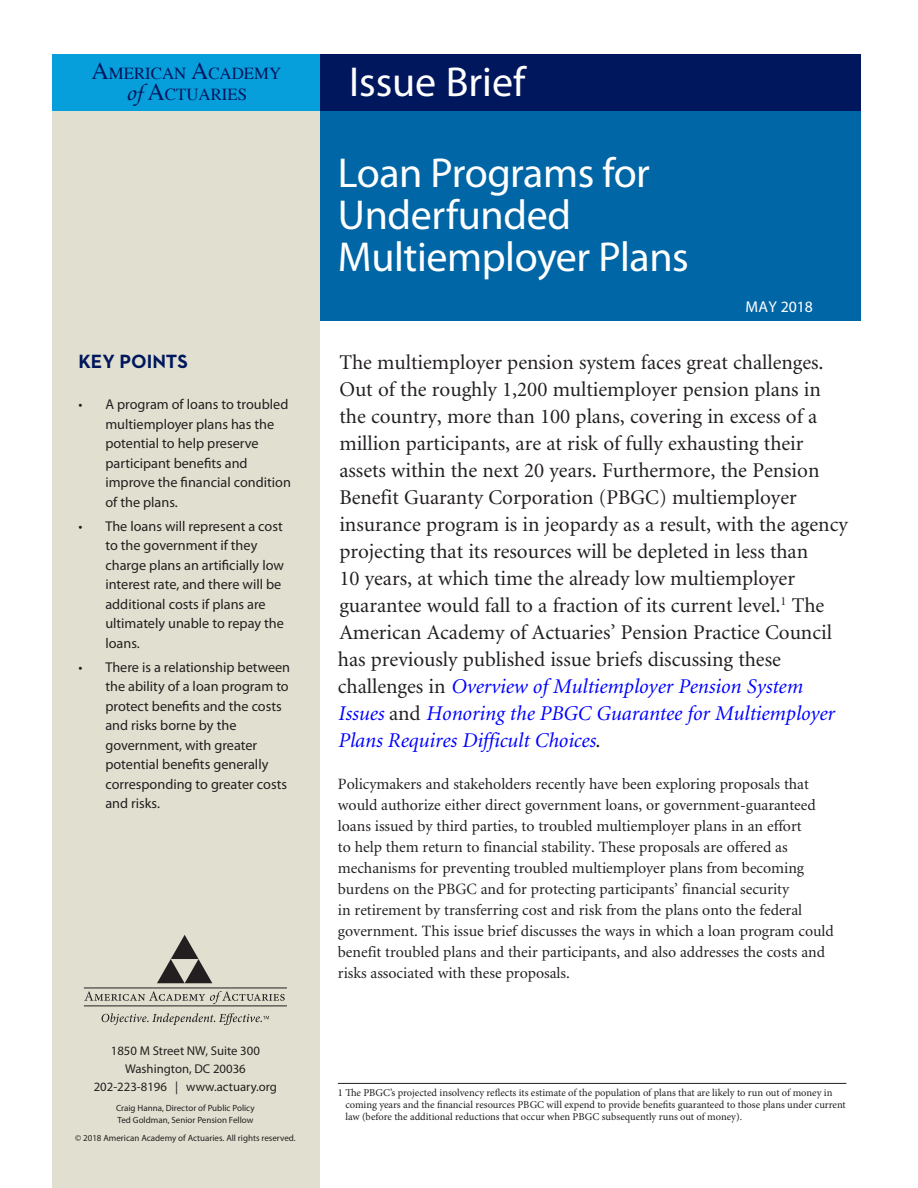
<style>
.page{position:relative;width:918px;height:1188px;background:#fff}
.page>*{position:absolute;margin:0;border:0;box-sizing:border-box;transform-origin:0 0}
.new_title{font:42px/42px "Myriad Pro";letter-spacing:-.01em;color:#fff}
.opening_paragraph{font:21px/27px "Minion";color:#231f20}
.subhead{font:700 19.5px "Neutraface 2 Text";color:#00175d}
.t1{font:16.8px/21px "Times";color:#00175d;text-align:center}
.text{font:15.75px/21px "Minion";color:#231f20}
.text-2{font:15.75px "Myriad Pro";color:#fff}
.t2{font:14.25px/19.5px "Myriad Pro";color:#231f20}
.t3{font:12.75px/18px "Myriad Pro";color:#231f20;text-align:center}
.footnote_with_rule_a{font:10.5px/12px "Minion Pro";color:#231f20}
.t4{font:9px/12px "Myriad Pro";color:#231f20}
.s1{font-size:24px}
.s2{font-family:"Zapf Chancery";font-weight:500;font-style:italic;font-size:24px}
.s3{font-style:italic;color:#00f}
</style>
<div class="page">
<div style="left:304px;top:101px;width:556px;height:219px;background:#0066a6"></div>
<div style="left:52px;top:107px;width:268px;height:1081px;background:#e1e0d0"></div>
<svg style="left:157px;top:935px;width:55px;height:48px"></svg>
<svg style="left:84px;top:991px;width:201px;height:13px"></svg>
<hr style="left:84px;top:988px;width:203px;height:1px;background:#231f20">
<hr style="left:84px;top:1006px;width:203px;height:1px;background:#231f20">
<svg style="left:102px;top:1013px;width:167px;height:12px"></svg>
<div style="left:52px;top:54px;width:269px;height:57px;background:#069edb"></div>
<div style="left:320px;top:54px;width:541px;height:57px;background:#00175d"></div>
<hr style="left:338px;top:1083px;width:508px;height:1px;background:#231f20">
<p class="t1" style="left:92px;top:62px;width:191px"><span class="s1">A</span>MERICAN <span class="s1">A</span>CADEMY <span class="s2">of</span> <span class="s1">A</span>CTUARIES</p>
<h1 class="new_title" style="left:349px;top:60px;width:178px">Issue Brief</h1>
<p class="subhead" style="left:78px;top:349px;width:111px">KEY POINTS</p>
<p class="t2" style="left:105px;top:394px;width:187px;text-indent:-27px">• A program of loans to troubled multiemployer plans has the potential to help preserve participant benefits and improve the financial condition of the plans.</p>
<p class="t2" style="left:105px;top:516px;width:180px;text-indent:-27px">• The loans will represent a cost to the government if they charge plans an artificially low interest rate, and there will be additional costs if plans are ultimately unable to repay the loans.</p>
<p class="t2" style="left:105px;top:657px;width:186px;text-indent:-27px">• There is a relationship between the ability of a loan program to protect benefits and the costs and risks borne by the government, with greater potential benefits generally corresponding to greater costs and risks.</p>
<p class="t3" style="left:94px;top:1042px;width:185px">1850 M Street NW, Suite 300<br>Washington, DC 20036<br>202-223-8196 | www.actuary.org</p>
<p class="t4" style="left:116px;top:1102px;width:140px">Craig Hanna, Director of Public Policy<br>Ted Goldman, Senior Pension Fellow</p>
<p class="t4" style="left:75px;top:1132px;width:222px">© 2018 American Academy of Actuaries. All rights reserved.</p>
<p class="new_title" style="left:338px;top:151px;width:353px">Loan Programs for<br>Underfunded<br>Multiemployer Plans</p>
<p class="text-2" style="left:746px;top:297px;width:69px">MAY 2018</p>
<p class="opening_paragraph" style="left:338px;top:349px;width:511px">The multiemployer pension system faces great challenges.<br>Out of the roughly 1,200 multiemployer pension plans in the country, more than 100 plans, covering in excess of a million participants, are at risk of fully exhausting their assets within the next 20 years. Furthermore, the Pension Benefit Guaranty Corporation (PBGC) multiemployer insurance program is in jeopardy as a result, with the agency projecting that its resources will be depleted in less than<br>10 years, at which time the already low multiemployer guarantee would fall to a fraction of its current level.<sup>1</sup> The American Academy of Actuaries’ Pension Practice Council has previously published issue briefs discussing these challenges in <span class="s3">Overview of Multiemployer Pension System Issues</span> and <span class="s3">Honoring the PBGC Guarantee for Multiemployer Plans Requires Difficult Choices</span>.</p>
<p class="text" style="left:338px;top:774px;width:497px">Policymakers and stakeholders recently have been exploring proposals that would authorize either direct government loans, or government-guaranteed loans issued by third parties, to troubled multiemployer plans in an effort<br>to help them return to financial stability. These proposals are offered as mechanisms for preventing troubled multiemployer plans from becoming burdens on the PBGC and for protecting participants’ financial security<br>in retirement by transferring cost and risk from the plans onto the federal government. This issue brief discusses the ways in which a loan program could benefit troubled plans and their participants, and also addresses the costs and risks associated with these proposals.</p>
<p class="footnote_with_rule_a" style="left:345px;top:1086px;width:502px;text-indent:-7px">1 The PBGC’s projected insolvency reflects its estimate of the population of plans that are likely to run out of money in coming years and the financial resources PBGC will expend to provide benefits guaranteed to those plans under current law (before the additional reductions that occur when PBGC subsequently runs out of money).</p>
</div>
